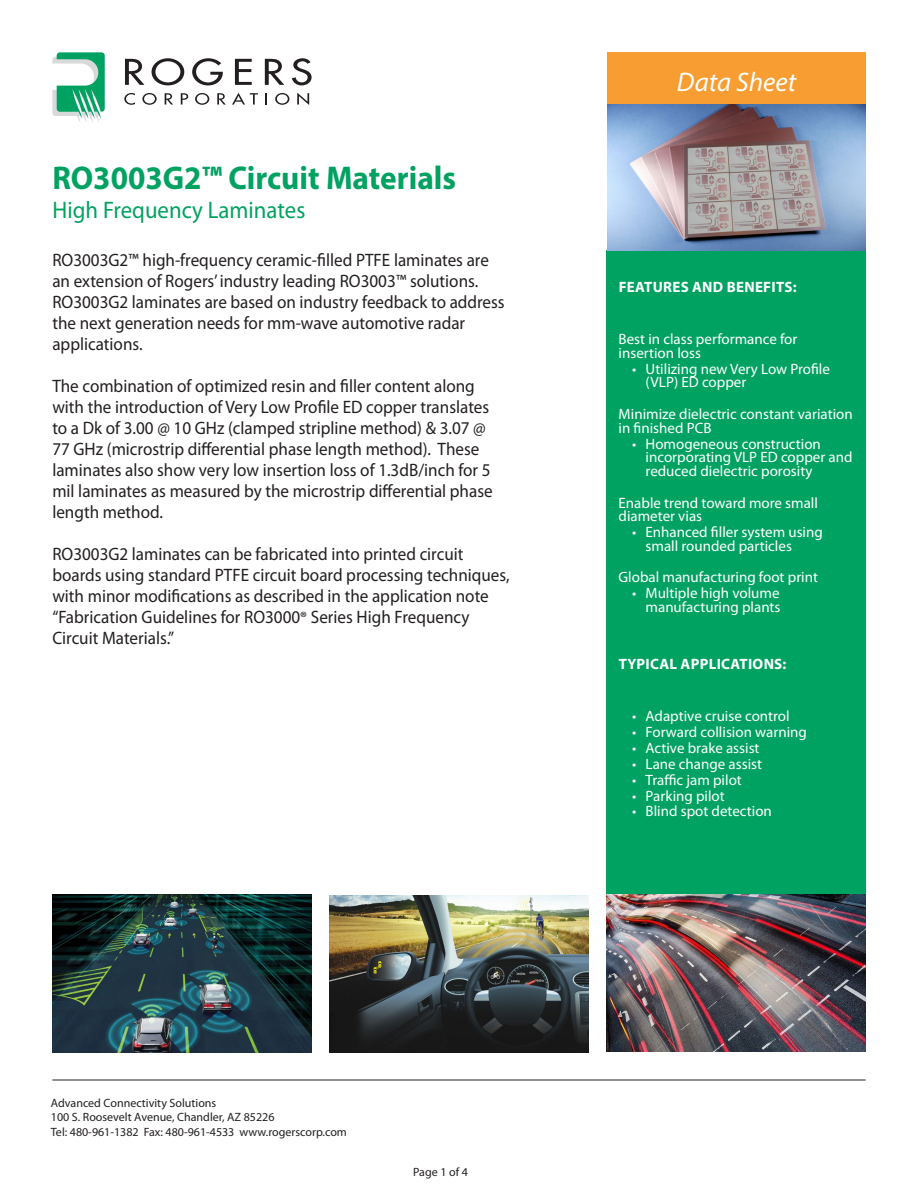
<style>
.page{position:relative;width:918px;height:1188px;background:#fff}
.page>*{position:absolute;margin:0;border:0;box-sizing:border-box;transform-origin:0 0}
.t1{font:700 33px "Myriad Pro";color:#00a261;scale:.95 1}
.t2{font:italic 27px "Myriad Pro";color:#fff}
.t3{font:24px "Myriad Pro";color:#00a261;scale:.95 1}
.t4{font:18px/21px "Myriad Pro";color:#231f20;scale:.95 1}
.BULLET{font:15px/13.5px "Myriad Pro";color:#fff}
.BULLET-2{font:700 15px "Myriad Pro";letter-spacing:.02em;color:#fff}
.t5{font:12px/14.4px "Myriad Pro";color:#231f20}
.s1{font-size:16.5px}
</style>
<div class="page">
<svg style="left:52px;top:52px;width:53px;height:70px"></svg>
<svg style="left:125px;top:59px;width:19px;height:26px"></svg>
<svg style="left:152px;top:58px;width:32px;height:27px"></svg>
<svg style="left:192px;top:58px;width:31px;height:27px"></svg>
<svg style="left:235px;top:59px;width:17px;height:26px"></svg>
<svg style="left:265px;top:59px;width:19px;height:26px"></svg>
<svg style="left:292px;top:58px;width:20px;height:27px"></svg>
<svg style="left:124px;top:93px;width:11px;height:12px"></svg>
<svg style="left:142px;top:93px;width:15px;height:12px"></svg>
<svg style="left:165px;top:93px;width:8px;height:12px"></svg>
<svg style="left:181px;top:93px;width:7px;height:12px"></svg>
<svg style="left:195px;top:93px;width:14px;height:12px"></svg>
<svg style="left:217px;top:93px;width:9px;height:12px"></svg>
<svg style="left:232px;top:93px;width:26px;height:12px"></svg>
<svg style="left:266px;top:93px;width:1px;height:12px"></svg>
<svg style="left:275px;top:93px;width:14px;height:12px"></svg>
<svg style="left:297px;top:93px;width:12px;height:12px"></svg>
<div style="left:608px;top:52px;width:258px;height:58px;background:#f89d31"></div>
<hr style="left:52px;top:1080px;width:814px;height:1px;background:#231f20">
<div style="left:607px;top:251px;width:259px;height:679px;background:#00a261"></div>
<img style="left:52px;top:894px;width:259px;height:158px">
<img style="left:329px;top:895px;width:260px;height:158px">
<img style="left:607px;top:894px;width:259px;height:158px">
<img style="left:608px;top:104px;width:258px;height:147px">
<p class="t1" style="left:52px;top:156px;width:427px">RO3003G2™ Circuit Materials</p>
<p class="t3" style="left:52px;top:195px;width:268px">High Frequency Laminates</p>
<p class="t4" style="left:52px;top:249px;width:478px">RO3003G2™ high-frequency ceramic-filled PTFE laminates are an extension of Rogers’ industry leading RO3003™ solutions.<br>RO3003G2 laminates are based on industry feedback to address the next generation needs for mm-wave automotive radar applications.</p>
<p class="t4" style="left:52px;top:375px;width:465px">The combination of optimized resin and filler content along with the introduction of Very Low Profile ED copper translates to a Dk of 3.00 @ 10 GHz (clamped stripline method) &amp; 3.07 @ 77 GHz (microstrip differential phase length method). These laminates also show very low insertion loss of 1.3dB/inch for 5 mil laminates as measured by the microstrip differential phase length method.</p>
<p class="t4" style="left:52px;top:543px;width:483px">RO3003G2 laminates can be fabricated into printed circuit boards using standard PTFE circuit board processing techniques, with minor modifications as described in the application note “Fabrication Guidelines for RO3000<span class="s1">®</span> Series High Frequency Circuit Materials.”</p>
<h2 class="t2" style="left:677px;top:66px;width:121px">Data Sheet</h2>
<p class="BULLET-2" style="left:619px;top:278px;width:179px">FEATURES AND BENEFITS:</p>
<p class="BULLET" style="left:619px;top:332px;width:180px">Best in class performance for insertion loss</p>
<p class="BULLET" style="left:646px;top:362px;width:186px;text-indent:-14px">• Utilizing new Very Low Profile (VLP) ED copper</p>
<p class="BULLET" style="left:619px;top:407px;width:236px">Minimize dielectric constant variation in finished PCB</p>
<p class="BULLET" style="left:646px;top:437px;width:208px;text-indent:-14px">• Homogeneous construction incorporating VLP ED copper and reduced dielectric porosity</p>
<p class="BULLET" style="left:619px;top:496px;width:201px">Enable trend toward more small diameter vias</p>
<p class="BULLET" style="left:646px;top:525px;width:179px;text-indent:-14px">• Enhanced filler system using small rounded particles</p>
<p class="BULLET" style="left:619px;top:570px;width:201px">Global manufacturing foot print</p>
<p class="BULLET" style="left:632px;top:586px;width:150px;text-align:right">• Multiple high volume manufacturing plants</p>
<p class="BULLET-2" style="left:619px;top:654px;width:169px">TYPICAL APPLICATIONS:</p>
<p class="BULLET" style="left:632px;top:709px;width:159px">• Adaptive cruise control</p>
<p class="BULLET" style="left:632px;top:725px;width:176px">• Forward collision warning</p>
<p class="BULLET" style="left:632px;top:741px;width:129px">• Active brake assist</p>
<p class="BULLET" style="left:632px;top:757px;width:132px">• Lane change assist</p>
<p class="BULLET" style="left:632px;top:773px;width:111px">• Traffic jam pilot</p>
<p class="BULLET" style="left:632px;top:789px;width:94px">• Parking pilot</p>
<p class="BULLET" style="left:632px;top:804px;width:141px">• Blind spot detection</p>
<p class="t5" style="left:51px;top:1095px;width:298px">Advanced Connectivity Solutions<br>100 S. Roosevelt Avenue, Chandler, AZ 85226<br>Tel: 480-961-1382 Fax: 480-961-4533 www.rogerscorp.com</p>
<p class="t5" style="left:413px;top:1164px;width:56px">Page 1 of 4</p>
</div>
